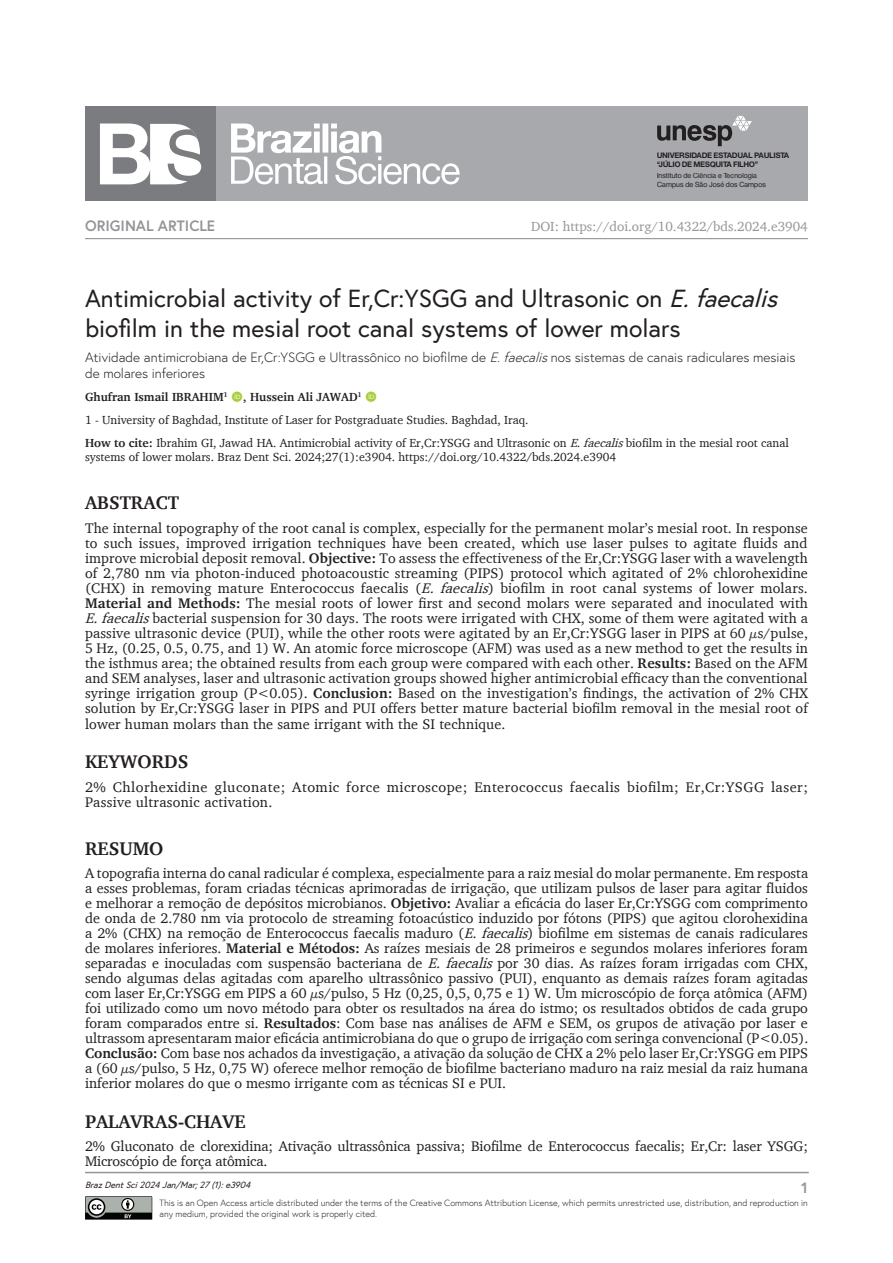
<style>
.page{position:relative;width:893px;height:1263px;background:#fff}
.page>*{position:absolute;margin:0;border:0;box-sizing:border-box;transform-origin:0 0}
.ArticleTitle{font:24.75px/29.7px "Europa";color:#231f20}
.KeywordsTitle-Trans1{font:700 18.75px "Charter";color:#231f20}
.AbstractTitle{font:700 18.75px "Charter";color:#231f20}
.KeywordsTitle{font:700 18.75px "Charter";color:#231f20}
.AbstractTitle-Trans1{font:700 18.75px "Charter";color:#231f20}
.t1{font:700 15px "Europa";color:#939598}
.Abstract-Trans1{font:14.25px/15px "Charter";color:#231f20;text-align:justify}
.Abstract{font:14.25px/15.1px "Charter";letter-spacing:.01em;color:#231f20;text-align:justify}
.Keywords-Trans1{font:14.25px/15px "Charter";letter-spacing:-.005em;color:#231f20}
.Keywords{font:14.25px/15px "Charter";letter-spacing:.035em;color:#231f20}
.ArticleTitle-Trans1{font:300 13.5px/16.2px "Europa";color:#231f20}
.t2{font:13.5px "Charter";color:#939598}
.HowToCite{font:12px/14.4px "Charter";color:#231f20}
.Affiliations{font:12px "Charter";color:#231f20}
.Authors{font:700 12px "Charter";color:#231f20}
.t3{font:300 9px/10.8px "Europa";color:#231f20}
.t4{font:italic 9px "Europa";color:#231f20}
.t5{font:700 7.35px/8.7px "Sh Europa Nr 2";letter-spacing:.025em;color:#231f20}
.t6{font:6.9px/8.2px "Sh Europa Nr 2";letter-spacing:.025em;color:#231f20}
.s1{font-style:italic}
.s2{font-weight:700}
</style>
<div class="page">
<div style="left:85px;top:106px;width:723px;height:95px;background:#a8a9ad"></div>
<svg style="left:657px;top:116px;width:95px;height:30px"></svg>
<svg style="left:231px;top:124px;width:229px;height:60px"></svg>
<div style="left:85px;top:106px;width:131px;height:95px;background:#7a7c7f"></div>
<svg style="left:100px;top:124px;width:102px;height:60px"></svg>
<hr style="left:85px;top:238px;width:723px;height:1px;background:#939598">
<hr style="left:85px;top:1172px;width:724px;height:1px;background:#939598">
<svg style="left:85px;top:1196px;width:68px;height:24px;background:#787c78"></svg>
<p class="t5" style="left:657px;top:151px;width:134px">UNIVERSIDADE ESTADUAL PAULISTA “JÚLIO DE MESQUITA FILHO”</p>
<p class="t6" style="left:657px;top:172px;width:110px">Instituto de Ciência e Tecnologia<br>Campus de São José dos Campos</p>
<p class="t1" style="left:85px;top:215px;width:132px">ORIGINAL ARTICLE</p>
<p class="t2" style="left:531px;top:218px;width:278px">DOI: https://doi.org/10.4322/bds.2024.e3904</p>
<p class="ArticleTitle" style="left:85px;top:283px;width:702px">Antimicrobial activity of Er,Cr:YSGG and Ultrasonic on <span class="s1">E.faecalis </span>biofilm in the mesial root canal systems of lower molars</p>
<p class="ArticleTitle-Trans1" style="left:85px;top:349px;width:712px">Atividade antimicrobiana de Er,Cr:YSGG e Ultrassônico no biofilme de <span class="s1">E.faecalis</span>nos sistemas de canais radiculares mesiais de molares inferiores</p>
<p class="Authors" style="left:85px;top:389px;width:144px">Ghufran Ismail IBRAHIM<sup>1</sup></p>
<p class="Authors" style="left:243px;top:389px;width:120px">, Hussein Ali JAWAD<sup>1</sup></p>
<p class="Affiliations" style="left:85px;top:412px;width:445px">1 - University of Baghdad, Institute of Laser for Postgraduate Studies. Baghdad, Iraq.</p>
<p class="HowToCite" style="left:85px;top:435px;width:705px"><span class="s2">How to cite:</span> Ibrahim GI, Jawad HA. Antimicrobial activity of Er,Cr:YSGG and Ultrasonic on <span class="s1">E.faecalis</span>biofilm in the mesial root canal systems of lower molars. Braz Dent Sci. 2024;27(1):e3904. https://doi.org/10.4322/bds.2024.e3904</p>
<p class="AbstractTitle" style="left:85px;top:491px;width:95px">ABSTRACT</p>
<p class="Abstract" style="left:85px;top:520px;width:724px">The internal topography of the root canal is complex, especially for the permanent molar’s mesial root. In response to such issues, improved irrigation techniques have been created, which use laser pulses to agitate fluids and improve microbial deposit removal. <span class="s2">Objective:</span> To assess the effectiveness of the Er,Cr:YSGG laser with a wavelength of 2,780 nm via photon-induced photoacoustic streaming (PIPS) protocol which agitated of 2% chlorohexidine (CHX) in removing mature Enterococcus faecalis (<span class="s1">E. faecalis</span>) biofilm in root canal systems of lower molars.<br><span class="s2">Material and Methods:</span> The mesial roots of lower first and second molars were separated and inoculated with <span class="s1">E.faecalis</span>bacterial suspension for 30 days. The roots were irrigated with CHX, some of them were agitated with a passive ultrasonic device (PUI), while the other roots were agitated by an Er,Cr:YSGG laser in PIPS at 60 µs/pulse, 5 Hz, (0.25, 0.5, 0.75, and 1) W. An atomic force microscope (AFM) was used as a new method to get the results in the isthmus area; the obtained results from each group were compared with each other. <span class="s2">Results:</span> Based on the AFM and SEM analyses, laser and ultrasonic activation groups showed higher antimicrobial efficacy than the conventional syringe irrigation group (P&lt;0.05). <span class="s2">Conclusion:</span> Based on the investigation’s findings, the activation of 2% CHX solution by Er,Cr:YSGG laser in PIPS and PUI offers better mature bacterial biofilm removal in the mesial root of lower human molars than the same irrigant with the SI technique.</p>
<p class="KeywordsTitle" style="left:85px;top:750px;width:105px">KEYWORDS</p>
<p class="Keywords" style="left:85px;top:779px;width:724px">2% Chlorhexidine gluconate; Atomic force microscope; Enterococcus faecalis biofilm; Er,Cr:YSGG laser;<br>Passive ultrasonic activation.</p>
<p class="AbstractTitle-Trans1" style="left:85px;top:837px;width:80px">RESUMO</p>
<p class="Abstract-Trans1" style="left:85px;top:866px;width:725px">A topografia interna do canal radicular é complexa, especialmente para a raiz mesial do molar permanente. Em resposta a esses problemas, foram criadas técnicas aprimoradas de irrigação, que utilizam pulsos de laser para agitar fluidos e melhorar a remoção de depósitos microbianos. <span class="s2">Objetivo:</span> Avaliar a eficácia do laser Er,Cr:YSGG com comprimento de onda de 2.780 nm via protocolo de streaming fotoacústico induzido por fótons (PIPS) que agitou clorohexidina a 2% (CHX) na remoção de Enterococcus faecalis maduro (<span class="s1">E.faecalis</span>) biofilme em sistemas de canais radiculares de molares inferiores. <span class="s2">Material e Métodos:</span> As raízes mesiais de 28 primeiros e segundos molares inferiores foram separadas e inoculadas com suspensão bacteriana de <span class="s1">E. faecalis</span> por 30 dias. As raízes foram irrigadas com CHX, sendo algumas delas agitadas com aparelho ultrassônico passivo (PUI), enquanto as demais raízes foram agitadas com laser Er,Cr:YSGG em PIPS a 60 µs/pulso, 5 Hz (0,25, 0,5, 0,75 e 1) W. Um microscópio de força atômica (AFM) foi utilizado como um novo método para obter os resultados na área do istmo; os resultados obtidos de cada grupo foram comparados entre si. <span class="s2">Resultados</span>: Com base nas análises de AFM e SEM, os grupos de ativação por laser e ultrassom apresentaram maior eficácia antimicrobiana do que o grupo de irrigação com seringa convencional (P&lt;0.05).<br><span class="s2">Conclusão:</span> Com base nos achados da investigação, a ativação da solução de CHX a 2% pelo laser Er,Cr:YSGG em PIPS a (60 µs/pulso, 5 Hz, 0,75 W) oferece melhor remoção de biofilme bacteriano maduro na raiz mesial da raiz humana inferior molares do que o mesmo irrigante com as técnicas SI e PUI.</p>
<p class="KeywordsTitle-Trans1" style="left:85px;top:1110px;width:162px">PALAVRAS-CHAVE</p>
<p class="Keywords-Trans1" style="left:85px;top:1139px;width:724px">2% Gluconato de clorexidina; Ativação ultrassônica passiva; Biofilme de Enterococcus faecalis; Er,Cr: laser YSGG;<br>Microscópio de força atômica.</p>
<p class="t4" style="left:85px;top:1179px;width:170px">BrazDentSci2024Jan/Mar;27(1):e3904</p>
<p class="t3" style="left:159px;top:1198px;width:650px">This is an Open Access article distributed under the terms of the Creative Commons Attribution License, which permits unrestricted use, distribution, and reproduction in any medium, provided the original work is properly cited.</p>
<p class="t1" style="left:801px;top:1177px;width:8px">1</p>
</div>
